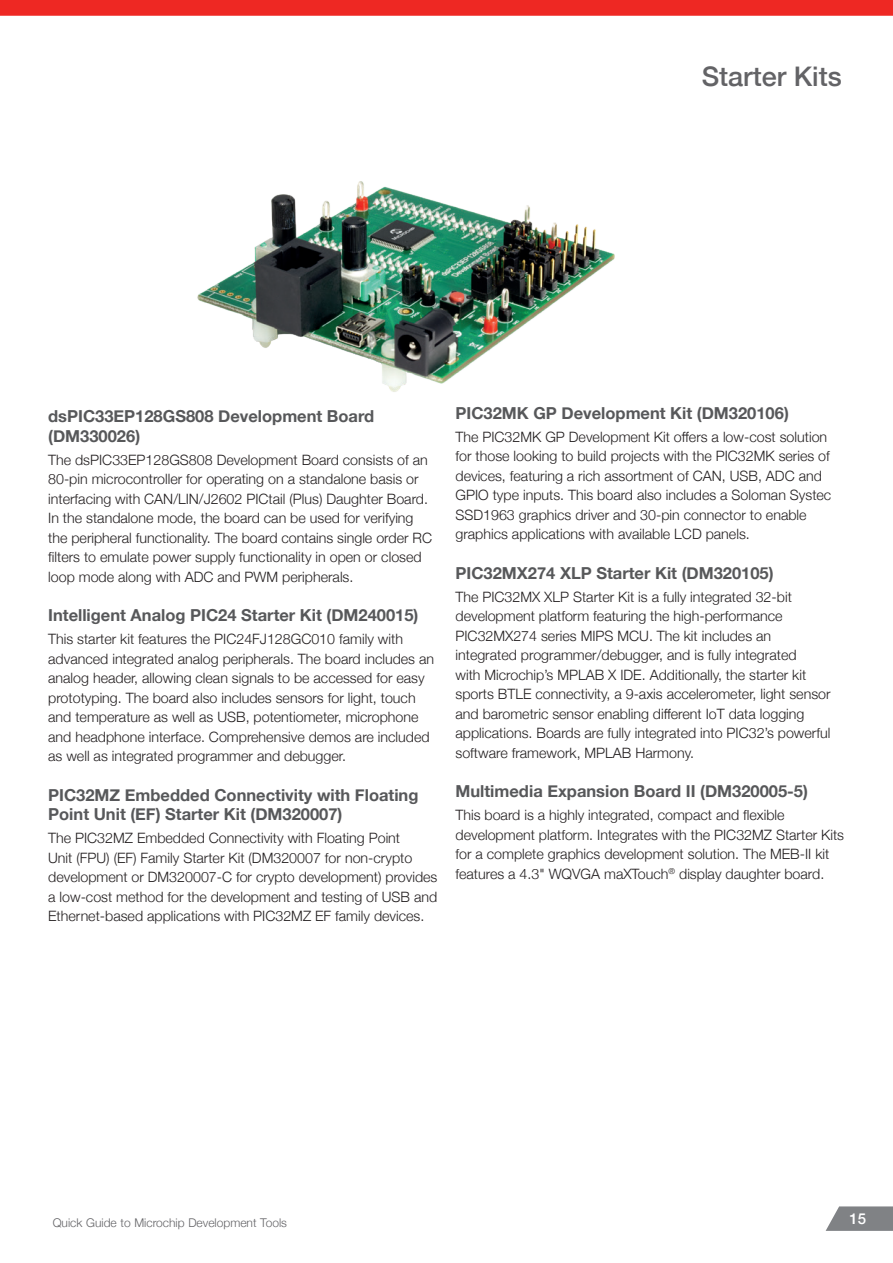
<style>
.page{position:relative;width:893px;height:1263px;background:#fff}
.page>*{position:absolute;margin:0;border:0;box-sizing:border-box;transform-origin:0 0}
.t1{font:500 27px "Helvetica Neue";color:#636366}
.t2{font:700 16.5px/19.5px "Helvetica Neue";color:#57585a}
.t3{font:500 15px "Helvetica Neue";color:#fff}
.t4{font:300 14.25px/19.5px "Helvetica Neue";color:#231f20}
.t5{font:300 12px "Helvetica Neue";color:#636366}
</style>
<div class="page">
<div style="left:0;top:0;width:893px;height:16px;background:#ee2823"></div>
<svg style="left:826px;top:1206px;width:67px;height:25px;background:#8e9093"></svg>
<img style="left:197px;top:181px;width:418px;height:211px">
<h1 class="t1" style="left:702px;top:55px;width:142px">Starter Kits</h1>
<p class="t2" style="left:48px;top:407px;width:328px">dsPIC33EP128GS808 Development Board (DM330026)</p>
<p class="t4" style="left:48px;top:449px;width:385px">The dsPIC33EP128GS808 Development Board consists of an 80-pin microcontroller for operating on a standalone basis or interfacing with CAN/LIN/J2602 PICtail (Plus) Daughter Board.<br>In the standalone mode, the board can be used for verifying the peripheral functionality. The board contains single order RC filters to emulate power supply functionality in open or closed loop mode along with ADC and PWM peripherals.</p>
<p class="t2" style="left:48px;top:606px;width:372px">Intelligent Analog PIC24 Starter Kit (DM240015)</p>
<p class="t4" style="left:48px;top:628px;width:387px">This starter kit features the PIC24FJ128GC010 family with advanced integrated analog peripherals. The board includes an analog header, allowing clean signals to be accessed for easy prototyping. The board also includes sensors for light, touch and temperature as well as USB, potentiometer, microphone and headphone interface. Comprehensive demos are included as well as integrated programmer and debugger.</p>
<p class="t2" style="left:48px;top:786px;width:372px">PIC32MZ Embedded Connectivity with Floating<br>Point Unit (EF) Starter Kit (DM320007)</p>
<p class="t4" style="left:48px;top:827px;width:391px">The PIC32MZ Embedded Connectivity with Floating Point<br>Unit (FPU) (EF) Family Starter Kit (DM320007 for non-crypto development or DM320007-C for crypto development) provides a low-cost method for the development and testing of USB and Ethernet-based applications with PIC32MZ EF family devices.</p>
<p class="t2" style="left:455px;top:404px;width:335px">PIC32MK GP Development Kit (DM320106)</p>
<p class="t4" style="left:455px;top:426px;width:377px">The PIC32MK GP Development Kit offers a low-cost solution for those looking to build projects with the PIC32MK series of devices, featuring a rich assortment of CAN, USB, ADC and GPIO type inputs. This board also includes a Soloman Systec SSD1963 graphics driver and 30-pin connector to enable graphics applications with available LCD panels.</p>
<p class="t2" style="left:455px;top:564px;width:320px">PIC32MX274 XLP Starter Kit (DM320105)</p>
<p class="t4" style="left:455px;top:586px;width:377px">The PIC32MX XLP Starter Kit is a fully integrated 32-bit development platform featuring the high-performance PIC32MX274 series MIPS MCU. The kit includes an integrated programmer/debugger, and is fully integrated<br>with Microchip’s MPLAB X IDE. Additionally, the starter kit sports BTLE connectivity, a 9-axis accelerometer, light sensor and barometric sensor enabling different IoT data logging applications. Boards are fully integrated into PIC32’s powerful software framework, MPLAB Harmony.</p>
<p class="t2" style="left:455px;top:782px;width:354px">Multimedia Expansion Board II (DM320005-5)</p>
<p class="t4" style="left:455px;top:804px;width:390px">This board is a highly integrated, compact and flexible development platform. Integrates with the PIC32MZ Starter Kits for a complete graphics development solution. The MEB-II kit features a 4.3" WQVGA maXTouch<sup>®</sup> display daughter board.</p>
<p class="t5" style="left:53px;top:1213px;width:236px">Quick Guide to Microchip Development Tools</p>
<p class="t3" style="left:850px;top:1206px;width:18px">15</p>
</div>
